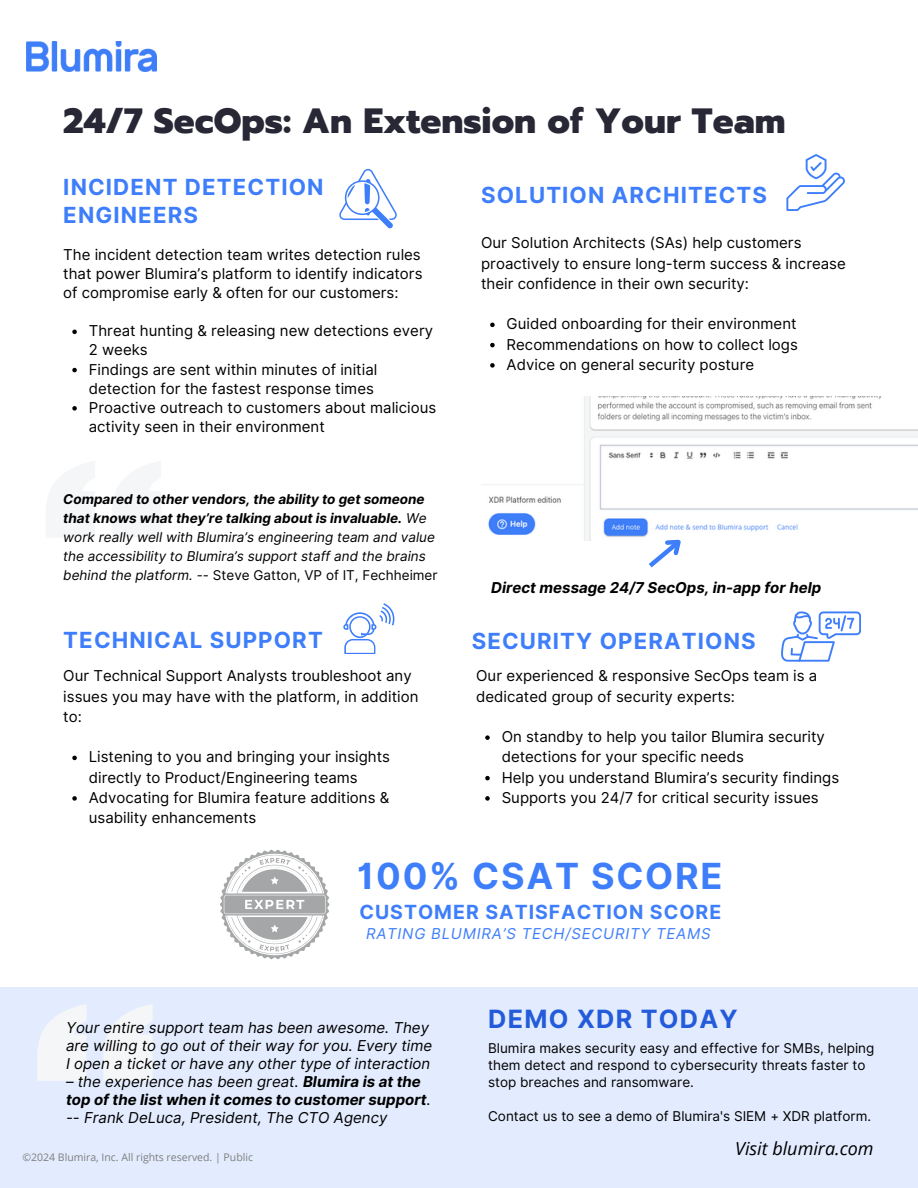
<style>
.page{position:relative;width:918px;height:1188px;background:#fff}
.page>*{position:absolute;margin:0;border:0;box-sizing:border-box;transform-origin:0 0}
.t1{font:700 36px "Inter";letter-spacing:.05em;color:#3e7efb}
.t2{font:800 34.95px "Prompt";color:#272735}
.t3{font:700 25.2px "Inter";letter-spacing:.05em;color:#235bdb}
.t4{font:700 22.2px/28.2px "Inter";letter-spacing:.05em;color:#3e7efb}
.t5{font:700 19.5px "Inter";letter-spacing:.05em;color:#3e7efb}
.t6{font:italic 18px "Open Sans";color:#000}
.t7{font:15px/20.2px "Inter";color:#000}
.t8{font:italic 15px/18px "Inter";color:#000}
.t9{font:italic 700 15px "Inter";color:#000}
.t10{font:italic 15px "Inter";letter-spacing:.05em;color:#3e7efb}
.t11{font:italic 13.5px/19.2px "Inter";color:#000}
.t12{font:13.5px/16.8px "Inter";color:#000}
.t13{font:10.5px "Open Sans";color:#7d7e7e}
.s1{font-weight:700}
.s2{font-style:normal}
</style>
<div class="page">
<img style="left:26px;top:42px;width:131px;height:29px">
<svg style="left:46px;top:461px;width:115px;height:76px"></svg>
<div style="left:0;top:987px;width:918px;height:201px;background:#e3ecfe"></div>
<svg style="left:37px;top:1004px;width:116px;height:77px"></svg>
<svg style="left:339px;top:169px;width:57px;height:59px"></svg>
<svg style="left:786px;top:154px;width:59px;height:57px"></svg>
<svg style="left:343px;top:603px;width:52px;height:51px"></svg>
<svg style="left:781px;top:611px;width:80px;height:51px"></svg>
<svg style="left:220px;top:850px;width:109px;height:109px"></svg>
<img style="left:488px;top:397px;width:430px;height:144px">
<svg style="left:72px;top:330px;width:5px;height:4px"></svg>
<svg style="left:72px;top:368px;width:5px;height:4px"></svg>
<svg style="left:72px;top:406px;width:5px;height:5px"></svg>
<svg style="left:490px;top:323px;width:5px;height:4px"></svg>
<svg style="left:490px;top:343px;width:5px;height:4px"></svg>
<svg style="left:490px;top:363px;width:5px;height:5px"></svg>
<svg style="left:72px;top:756px;width:5px;height:4px"></svg>
<svg style="left:72px;top:796px;width:5px;height:5px"></svg>
<svg style="left:485px;top:735px;width:5px;height:5px"></svg>
<svg style="left:485px;top:776px;width:5px;height:4px"></svg>
<svg style="left:485px;top:796px;width:5px;height:5px"></svg>
<svg style="left:644px;top:527px;width:49px;height:41px"></svg>
<p class="t2" style="left:63px;top:95px;width:724px">24/7 SecOps: An Extension of Your Team</p>
<p class="t4" style="left:63px;top:172px;width:262px">INCIDENT DETECTION<br>ENGINEERS</p>
<p class="t7" style="left:63px;top:245px;width:361px;line-height:19.2px;text-align:justify">The incident detection team writes detection rules that power Blumira’s platform to identify indicators of compromise early &amp; often for our customers:</p>
<p class="t7" style="left:89px;top:321px;width:346px;line-height:19.2px">Threat hunting &amp; releasing new detections every<br>2 weeks</p>
<p class="t7" style="left:89px;top:360px;width:290px;line-height:19.2px">Findings are sent within minutes of initial detection for the fastest response times</p>
<p class="t7" style="left:89px;top:398px;width:349px;line-height:19.2px">Proactive outreach to customers about malicious activity seen in their environment</p>
<p class="t11" style="left:63px;top:489px;width:376px"><span class="s1">Compared to other vendors, the ability to get someone that knows what they’re talking about is invaluable.</span> We work really well with Blumira’s engineering team and value the accessibility to Blumira’s support staff and the brains behind the platform. <span class="s2">-- Steve Gatton, VP of IT, Fechheimer</span></p>
<p class="t4" style="left:63px;top:626px;width:261px">TECHNICAL SUPPORT</p>
<p class="t7" style="left:63px;top:666px;width:357px">Our Technical Support Analysts troubleshoot any issues you may have with the platform, in addition to:</p>
<p class="t7" style="left:89px;top:747px;width:303px">Listening to you and bringing your insights directly to Product/Engineering teams</p>
<p class="t7" style="left:89px;top:787px;width:302px">Advocating for Blumira feature additions &amp; usability enhancements</p>
<p class="t4" style="left:481px;top:181px;width:287px">SOLUTION ARCHITECTS</p>
<p class="t7" style="left:481px;top:233px;width:366px">Our Solution Architects (SAs) help customers proactively to ensure long-term success &amp; increase their confidence in their own security:</p>
<p class="t7" style="left:507px;top:314px;width:291px">Guided onboarding for their environment</p>
<p class="t7" style="left:507px;top:334px;width:293px">Recommendations on how to collect logs</p>
<p class="t7" style="left:507px;top:354px;width:249px">Advice on general security posture</p>
<p class="t9" style="left:491px;top:578px;width:332px">Direct message 24/7 SecOps, in-app for help</p>
<p class="t4" style="left:472px;top:627px;width:285px">SECURITY OPERATIONS</p>
<p class="t7" style="left:476px;top:666px;width:343px">Our experienced &amp; responsive SecOps team is a dedicated group of security experts:</p>
<p class="t7" style="left:502px;top:727px;width:325px">On standby to help you tailor Blumira security detections for your specific needs</p>
<p class="t7" style="left:502px;top:767px;width:339px">Help you understand Blumira’s security findings</p>
<p class="t7" style="left:502px;top:787px;width:318px">Supports you 24/7 for critical security issues</p>
<p class="t1" style="left:357px;top:855px;width:367px">100% CSAT SCORE</p>
<p class="t5" style="left:360px;top:900px;width:363px">CUSTOMER SATISFACTION SCORE</p>
<p class="t10" style="left:366px;top:925px;width:346px">RATING BLUMIRA’S TECH/SECURITY TEAMS</p>
<p class="t8" style="left:66px;top:1018px;width:368px">Your entire support team has been awesome. They are willing to go out of their way for you. Every time<br>I open a ticket or have any other type of interaction</p>
<p class="t8" style="left:66px;top:1072px;width:366px">– the experience has been great. <span class="s1">Blumira is at the top of the list when it comes to customer support</span>. -- Frank DeLuca, President, The CTO Agency</p>
<p class="t13" style="left:22px;top:1150px;width:232px">©2024 Blumira, Inc. All rights reserved. | Public</p>
<p class="t3" style="left:488px;top:1003px;width:251px">DEMO XDR TODAY</p>
<p class="t12" style="left:488px;top:1040px;width:388px">Blumira makes security easy and effective for SMBs, helping them detect and respond to cybersecurity threats faster to stop breaches and ransomware.</p>
<p class="t12" style="left:488px;top:1108px;width:385px">Contact us to see a demo of Blumira's SIEM + XDR platform.</p>
<p class="t6" style="left:735px;top:1136px;width:140px">Visit blumira.com</p>
</div>
